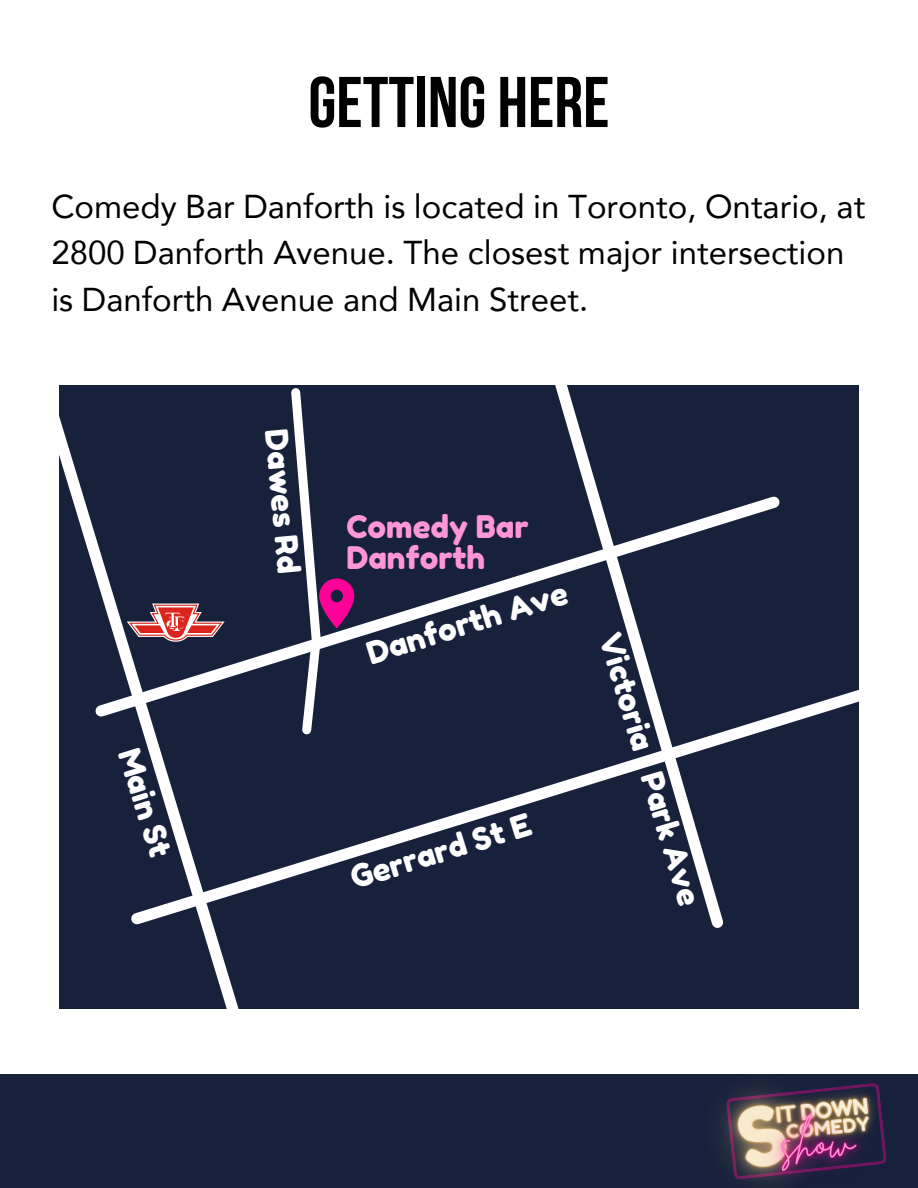
<style>
.page{position:relative;width:918px;height:1188px;background:#fff}
.page>*{position:absolute;margin:0;border:0;box-sizing:border-box;transform-origin:0 0}
.t1{font:71.7px "Bebas Neue Cyrillic";color:#000}
.t2{font:33px/46.2px "Janna LT";color:#000}
.t3{font:31.05px "Fredoka One";color:#fff}
.t4{font:31.05px "Fredoka One";color:#ff96d5}
</style>
<div class="page">
<div style="left:59px;top:385px;width:800px;height:624px;background:#17213b"></div>
<div style="left:0;top:1075px;width:918px;height:113px;background:#17213b"></div>
<img style="left:616px;top:1074px;width:117px;height:95px">
<img style="left:733px;top:1074px;width:172px;height:111px">
<svg style="left:251px;top:496px;width:529px;height:175px"></svg>
<svg style="left:251px;top:690px;width:608px;height:200px"></svg>
<svg style="left:541px;top:385px;width:190px;height:543px"></svg>
<svg style="left:59px;top:416px;width:192px;height:593px"></svg>
<svg style="left:286px;top:388px;width:68px;height:352px"></svg>
<svg style="left:127px;top:604px;width:98px;height:38px"></svg>
<p class="t1" style="left:308px;top:73px;width:303px">GETTING HERE</p>
<p class="t2" style="left:51px;top:184px;width:815px">Comedy Bar Danforth is located in Toronto, Ontario, at<br>2800 Danforth Avenue. The closest major intersection is Danforth Avenue and Main Street.</p>
<p class="t3" style="left:147px;top:744px;width:114px;rotate:73deg">Main St</p>
<p class="t3" style="left:295px;top:428px;width:146px;rotate:85deg">Dawes Rd</p>
<p class="t4" style="left:346px;top:508px;width:184px">Comedy Bar</p>
<p class="t4" style="left:346px;top:539px;width:140px">Danforth</p>
<p class="t3" style="left:362px;top:635px;width:210px;rotate:-17deg">Danforth Ave</p>
<p class="t3" style="left:346px;top:860px;width:189px;rotate:-17deg">Gerrard St E</p>
<p class="t3" style="left:627px;top:628px;width:285px;rotate:73deg">Victoria Park Ave</p>
</div>
